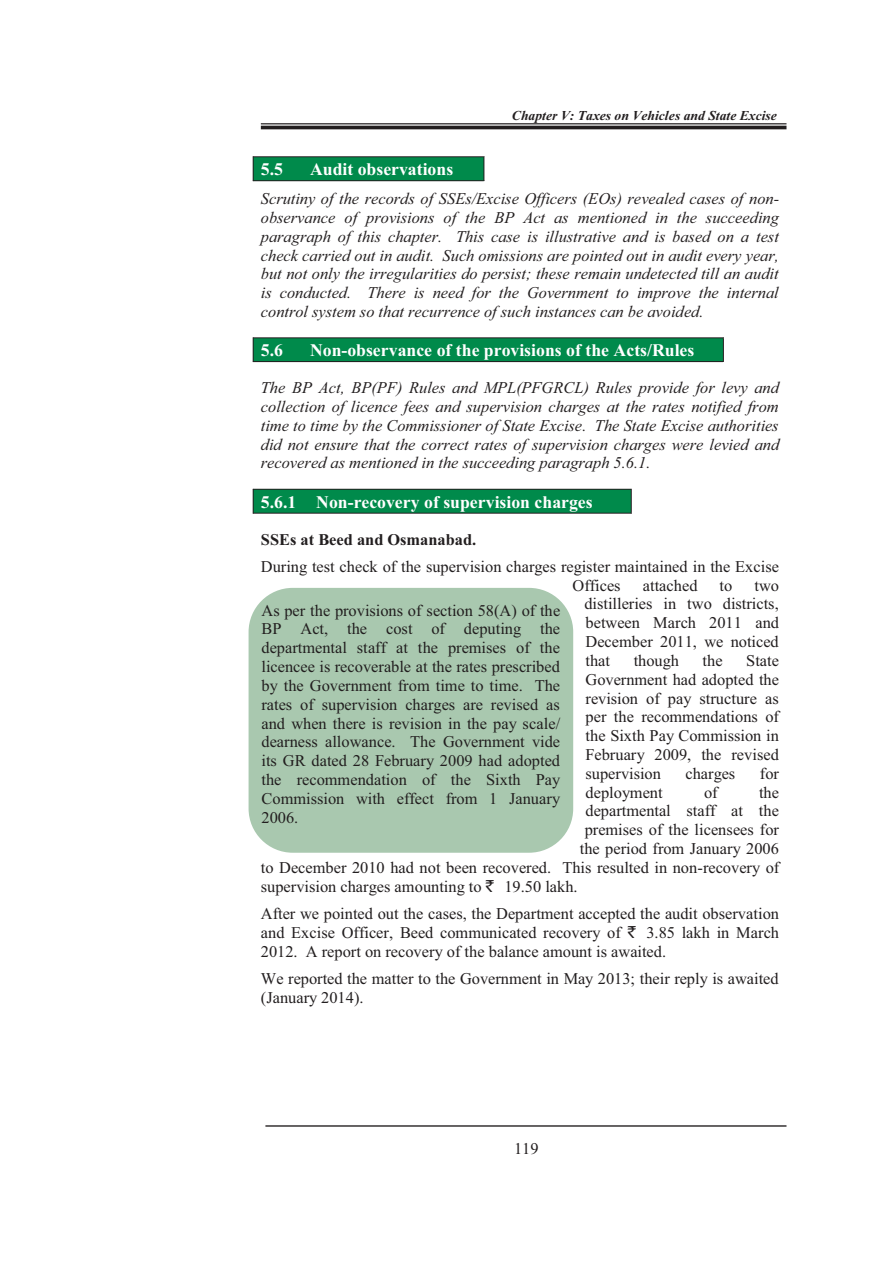
<style>
.page{position:relative;width:893px;height:1263px;background:#fff}
.page>*{position:absolute;margin:0;border:0;box-sizing:border-box;transform-origin:0 0}
.t1{font:700 17.7px "Times New Roman";color:#fff}
.t2{font:16.35px/18.9px "Times New Roman";color:#221e1f;text-align:justify}
.t3{font:italic 16.35px/18.9px "Times New Roman";color:#221e1f;text-align:justify}
.t4{font:700 16.35px "Times New Roman";color:#221e1f}
.t5{font:italic 700 13.65px "Times New Roman";color:#221e1f}
.s1{font-family:"Rupee Foradian"}
</style>
<div class="page">
<hr style="left:261px;top:123px;width:525px;height:1px;background:#221e1f">
<hr style="left:261px;top:126px;width:525px;height:3px;background:#221e1f">
<hr style="left:265px;top:1125px;width:521px;height:2px;background:#221e1f">
<div style="left:249px;top:588px;width:324px;height:265px;background:#a9c8af;border-radius:44px"></div>
<div style="left:253px;top:157px;width:231px;height:23px;background:#008a4b"></div>
<hr style="left:253px;top:156px;width:231px;height:1px;background:#221e1f">
<hr style="left:253px;top:180px;width:231px;height:1px;background:#221e1f">
<svg style="left:253px;top:156px;width:1px;height:24px"></svg>
<svg style="left:484px;top:156px;width:1px;height:25px"></svg>
<div style="left:253px;top:338px;width:470px;height:23px;background:#008a4b"></div>
<hr style="left:253px;top:338px;width:470px;height:1px;background:#221e1f">
<hr style="left:253px;top:361px;width:470px;height:1px;background:#221e1f">
<svg style="left:253px;top:338px;width:1px;height:23px"></svg>
<svg style="left:723px;top:338px;width:1px;height:24px"></svg>
<div style="left:253px;top:490px;width:378px;height:23px;background:#008a4b"></div>
<hr style="left:253px;top:489px;width:378px;height:1px;background:#221e1f">
<hr style="left:253px;top:513px;width:378px;height:1px;background:#221e1f">
<svg style="left:253px;top:490px;width:1px;height:24px"></svg>
<svg style="left:631px;top:489px;width:1px;height:25px"></svg>
<p class="t5" style="left:512px;top:107px;width:266px">Chapter V: Taxes on Vehicles and State Excise</p>
<p class="t1" style="left:261px;top:163px;width:24px">5.5</p>
<p class="t1" style="left:310px;top:163px;width:145px">Audit observations</p>
<p class="t3" style="left:261px;top:191px;width:520px">Scrutiny of the records of SSEs/Excise Officers (EOs) revealed cases of non&shy;observance of provisions of the BP Act as mentioned in the succeeding paragraph of this chapter. This case is illustrative and is based on a test check carried out in audit. Such omissions are pointed out in audit every year, but not only the irregularities do persist; these remain undetected till an audit is conducted. There is need for the Government to improve the internal control system so that recurrence of such instances can be avoided.</p>
<p class="t1" style="left:261px;top:344px;width:24px">5.6</p>
<p class="t1" style="left:310px;top:344px;width:386px">Non-observance of the provisions of the Acts/Rules</p>
<p class="t3" style="left:261px;top:380px;width:520px">The BP Act, BP(PF) Rules and MPL(PFGRCL) Rules provide for levy and collection of licence fees and supervision charges at the rates notified from time to time by the Commissioner of State Excise. The State Excise authorities did not ensure that the correct rates of supervision charges were levied and recovered as mentioned in the succeeding paragraph 5.6.1.</p>
<p class="t1" style="left:261px;top:496px;width:333px">5.6.1 Non-recovery of supervision charges</p>
<p class="t4" style="left:261px;top:534px;width:217px">SSEs at Beed and Osmanabad.</p>
<p class="t2" style="left:573px;top:558px;width:208px;text-indent:-312px">During test check of the supervision charges register maintained in the Excise<br>Offices</p>
<p class="t2" style="left:643px;top:577px;width:56px">attached</p>
<p class="t2" style="left:720px;top:577px;width:14px">to</p>
<p class="t2" style="left:584px;top:577px;width:196px;text-indent:170px">two distilleries in two districts, between March 2011 and December 2011, we noticed that</p>
<p class="t2" style="left:261px;top:602px;width:300px">As per the provisions of section 58(A) of the BP Act, the cost of deputing the departmental staff at the premises of the licencee is recoverable at the rates prescribed by the Government from time to time. The rates of supervision charges are revised as and when there is revision in the pay scale/ dearness allowance. The Government vide its GR dated 28 February 2009 had adopted the recommendation of the Sixth Pay Commission with effect from 1 January 2006.</p>
<p class="t2" style="left:634px;top:653px;width:47px">though</p>
<p class="t2" style="left:703px;top:653px;width:22px">the</p>
<p class="t2" style="left:585px;top:653px;width:195px;text-indent:161px">State Government had adopted the revision of pay structure as per the recommendations of the Sixth Pay Commission in February 2009, the revised supervision</p>
<p class="t2" style="left:685px;top:765px;width:51px">charges</p>
<p class="t2" style="left:760px;top:765px;width:21px">for</p>
<p class="t2" style="left:585px;top:784px;width:79px">deployment</p>
<p class="t2" style="left:704px;top:784px;width:15px">of</p>
<p class="t2" style="left:759px;top:784px;width:22px">the</p>
<p class="t2" style="left:585px;top:803px;width:195px">departmental staff at the</p>
<p class="t2" style="left:585px;top:822px;width:196px">premises of the licensees for</p>
<p class="t2" style="left:580px;top:841px;width:201px">the period from January 2006</p>
<p class="t2" style="left:261px;top:860px;width:520px">to December 2010 had not been recovered. This resulted in non-recovery of</p>
<p class="t2" style="left:261px;top:879px;width:318px">supervision charges amounting to <span class="s1">`</span> 19.50 lakh.</p>
<p class="t2" style="left:261px;top:906px;width:520px">After we pointed out the cases, the Department accepted the audit observation and Excise Officer, Beed communicated recovery of <span class="s1">`</span> 3.85 lakh in March 2012. A report on recovery of the balance amount is awaited.</p>
<p class="t2" style="left:261px;top:971px;width:519px">We reported the matter to the Government in May 2013; their reply is awaited (January 2014).</p>
<p class="t2" style="left:514px;top:1141px;width:26px">119</p>
</div>
